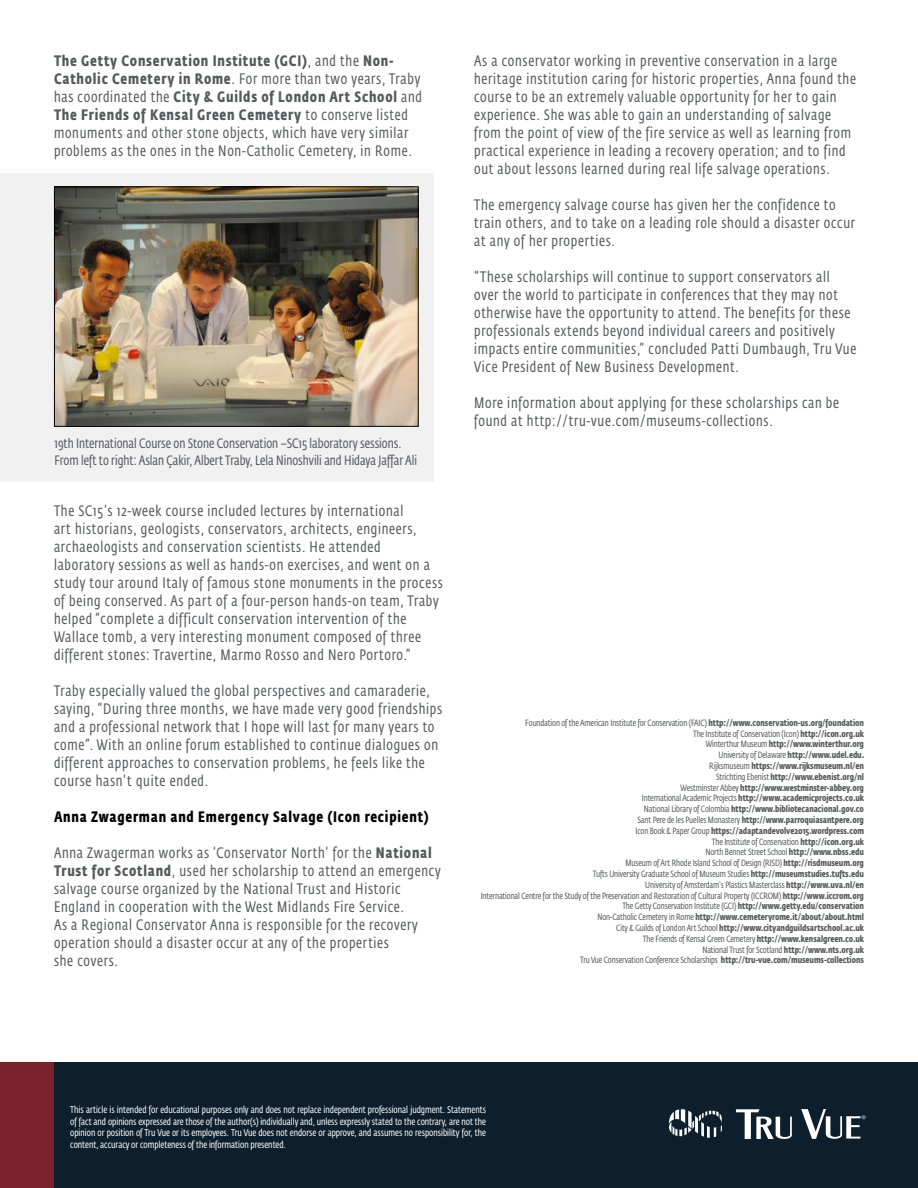
<style>
.page{position:relative;width:918px;height:1188px;background:#fff}
.page>*{position:absolute;margin:0;border:0;box-sizing:border-box;transform-origin:0 0}
.t1{font:15px/18px "Fedra Sans Cond Std";letter-spacing:.05em;color:#58595b}
.t2{font:700 15px "Fedra Sans Cond Std";letter-spacing:.05em;color:#000}
.t3{font:13.5px/16.2px "Fedra Sans Cond Std";color:#58595b}
.t4{font:9.75px/11.7px "Fedra Sans Cond Std";color:#fff;text-align:justify}
.t5{font:9px/10.8px "Fedra Sans Cond Std";letter-spacing:-.01em;color:#58595b;text-align:right}
.s1{font-weight:700}
</style>
<div class="page">
<div style="left:0;top:1063px;width:918px;height:125px;background:#0d1f2c"></div>
<div style="left:0;top:1063px;width:54px;height:125px;background:#79222e"></div>
<svg style="left:801px;top:1109px;width:64px;height:30px"></svg>
<svg style="left:736px;top:1109px;width:56px;height:30px"></svg>
<svg style="left:668px;top:1109px;width:54px;height:29px"></svg>
<div style="left:0;top:173px;width:433px;height:309px;background:#f1f1f2"></div>
<img style="left:56px;top:188px;width:361px;height:237px">
<div style="left:54px;top:186px;width:365px;height:241px;border:1px solid #000"></div>
<p class="t1" style="left:54px;top:52px;width:370px"><span class="s1">The Getty Conservation Institute (GCI)</span>, and the <span class="s1">Non-Catholic Cemetery in Rome</span>. For more than two years, Traby has coordinated the <span class="s1">City &amp; Guilds of London Art School</span> and <span class="s1">The Friends of Kensal Green Cemetery</span> to conserve listed monuments and other stone objects, which have very similar problems as the ones in the Non-Catholic Cemetery, in Rome.</p>
<p class="t3" style="left:55px;top:436px;width:364px">19th International Course on Stone Conservation –SC15 laboratory sessions.<br>From left to right: Aslan Çakir, Albert Traby, Lela Ninoshvili and Hidaya Jaffar Ali</p>
<p class="t1" style="left:54px;top:502px;width:390px">The SC15’s 12-week course included lectures by international<br>art historians, geologists, conservators, architects, engineers, archaeologists and conservation scientists. He attended laboratory sessions as well as hands-on exercises, and went on a study tour around Italy of famous stone monuments in the process of being conserved. As part of a four-person hands-on team, Traby helped “complete a difficult conservation intervention of the Wallace tomb, a very interesting monument composed of three different stones: Travertine, Marmo Rosso and Nero Portoro.”</p>
<p class="t1" style="left:54px;top:682px;width:390px">Traby especially valued the global perspectives and camaraderie, saying, “During three months, we have made very good friendships and a professional network that I hope will last for many years to come”. With an online forum established to continue dialogues on different approaches to conservation problems, he feels like the course hasn’t quite ended.</p>
<p class="t2" style="left:54px;top:807px;width:376px">Anna Zwagerman and Emergency Salvage (Icon recipient)</p>
<p class="t1" style="left:54px;top:844px;width:388px">Anna Zwagerman works as ‘Conservator North’ for the <span class="s1">National Trust for Scotland</span>, used her scholarship to attend an emergency salvage course organized by the National Trust and Historic England in cooperation with the West Midlands Fire Service.<br>As a Regional Conservator Anna is responsible for the recovery operation should a disaster occur at any of the properties<br>she covers.</p>
<p class="t1" style="left:474px;top:52px;width:383px">As a conservator working in preventive conservation in a large heritage institution caring for historic properties, Anna found the course to be an extremely valuable opportunity for her to gain experience. She was able to gain an understanding of salvage from the point of view of the fire service as well as learning from practical experience in leading a recovery operation; and to find out about lessons learned during real life salvage operations.</p>
<p class="t1" style="left:474px;top:196px;width:382px">The emergency salvage course has given her the confidence to train others, and to take on a leading role should a disaster occur at any of her properties.</p>
<p class="t1" style="left:474px;top:268px;width:384px">“These scholarships will continue to support conservators all over the world to participate in conferences that they may not otherwise have the opportunity to attend. The benefits for these professionals extends beyond individual careers and positively impacts entire communities,” concluded Patti Dumbaugh, Tru Vue Vice President of New Business Development.</p>
<p class="t1" style="left:474px;top:394px;width:366px">More information about applying for these scholarships can be found at http://tru-vue.com/museums-collections.</p>
<p class="t5" style="left:481px;top:717px;width:385px">Foundation of the American Institute for Conservation (FAIC) <span class="s1">http://www.conservation-us.org/foundation<br></span>The Institute of Conservation (Icon) <span class="s1">http://icon.org.uk<br></span>Winterthur Museum <span class="s1">http://www.winterthur.org<br></span>University of Delaware <span class="s1">http://www.udel.edu.<br></span>Rijksmuseum <span class="s1">https://www.rijksmuseum.nl/en<br></span>Strichting Ebenist <span class="s1">http://www.ebenist.org/nl<br></span>Westminster Abbey <span class="s1">http://www.westminster-abbey.org<br></span>International Academic Projects <span class="s1">http://www.academicprojects.co.uk<br></span>National Library of Colombia <span class="s1">http://www.bibliotecanacional.gov.co<br></span>Sant Pere de les Puelles Monastery <span class="s1">http://www.parroquiasantpere.org<br></span>Icon Book &amp; Paper Group <span class="s1">https://adaptandevolve2015.wordpress.com<br></span>The Institute of Conservation <span class="s1">http://icon.org.uk<br></span>North Bennet Street School <span class="s1">http://www.nbss.edu<br></span>Museum of Art Rhode Island School of Design (RISD) <span class="s1">http://risdmuseum.org<br></span>Tufts University Graduate School of Museum Studies <span class="s1">http://museumstudies.tufts.edu<br></span>University of Amsterdam’s Plastics Masterclass <span class="s1">http://www.uva.nl/en<br></span>International Centre for the Study of the Preservation and Restoration of Cultural Property (ICCROM) <span class="s1">http://www.iccrom.org </span>The Getty Conservation Institute (GCI) <span class="s1">http://www.getty.edu/conservation<br></span>Non-Catholic Cemetery in Rome <span class="s1">http://www.cemeteryrome.it/about/about.html<br></span>City &amp; Guilds of London Art School <span class="s1">http://www.cityandguildsartschool.ac.uk<br></span>The Friends of Kensal Green Cemetery <span class="s1">http://www.kensalgreen.co.uk<br></span>National Trust for Scotland <span class="s1">http://www.nts.org.uk<br></span>Tru Vue Conservation Conference Scholarships <span class="s1">http://tru-vue.com/museums-collections</span></p>
<p class="t4" style="left:70px;top:1104px;width:417px">This article is intended for educational purposes only and does not replace independent professional judgment. Statements of fact and opinions expressed are those of the author(s) individually and, unless expressly stated to the contrary, are not the opinion or position of Tru Vue or its employees. Tru Vue does not endorse or approve, and assumes no responsibility for, the content, accuracy or completeness of the information presented.</p>
</div>
